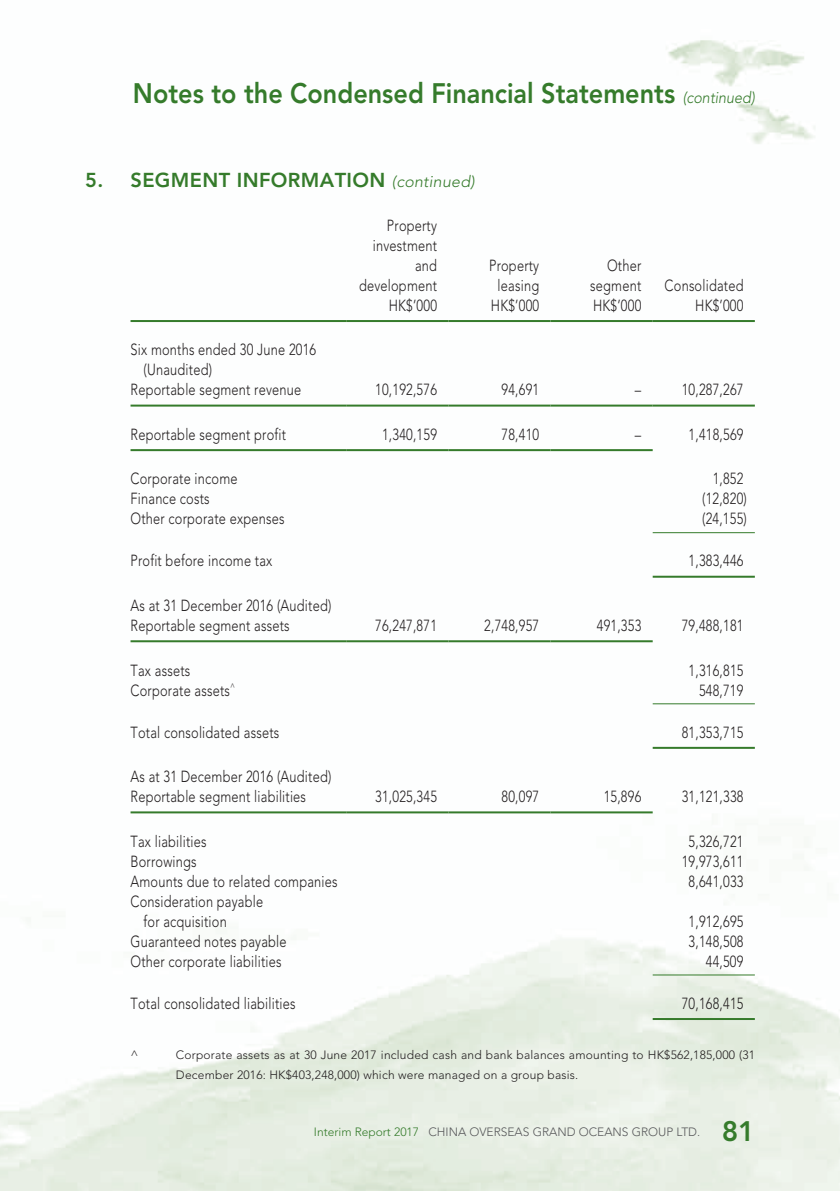
<style>
.page{position:relative;width:840px;height:1191px;background:#fff}
.page>*{position:absolute;margin:0;border:0;box-sizing:border-box;transform-origin:0 0}
.t1{font:800 28px "Avenir LT Std";color:#357b2b;scale:.9 1}
.t2{font:800 28px "Avenir LT Std";color:#357b2b}
._01_H1{font:800 20px "Avenir LT Std";letter-spacing:.02em;color:#357b2b}
._50_Table_txt{font:300 16px "Avenir LT Std";letter-spacing:.015em;color:#231f20;scale:.8 1}
._06_Notes{font:300 12px/20px "Avenir LT Std";letter-spacing:.015em;color:#231f20}
.t3{font:300 12px "Avenir LT Std";color:#57585a}
.s1{font-weight:300;font-style:italic;font-size:16px}
.s2{color:#357b2b}
</style>
<div class="page">
<img style="left:0;top:40px;width:839px;height:1151px">
<hr style="left:130px;top:320px;width:216px;height:2px;background:#357b2b">
<hr style="left:346px;top:320px;width:102px;height:2px;background:#357b2b">
<hr style="left:448px;top:320px;width:102px;height:2px;background:#357b2b">
<hr style="left:550px;top:320px;width:102px;height:2px;background:#357b2b">
<hr style="left:652px;top:320px;width:102px;height:2px;background:#357b2b">
<hr style="left:130px;top:404px;width:216px;height:2px;background:#357b2b">
<hr style="left:346px;top:404px;width:102px;height:2px;background:#357b2b">
<hr style="left:448px;top:404px;width:102px;height:2px;background:#357b2b">
<hr style="left:550px;top:404px;width:102px;height:2px;background:#357b2b">
<hr style="left:652px;top:404px;width:102px;height:2px;background:#357b2b">
<hr style="left:130px;top:449px;width:216px;height:2px;background:#357b2b">
<hr style="left:346px;top:449px;width:102px;height:2px;background:#357b2b">
<hr style="left:448px;top:449px;width:102px;height:2px;background:#357b2b">
<hr style="left:550px;top:449px;width:102px;height:2px;background:#357b2b">
<hr style="left:652px;top:532px;width:102px;height:1px;background:#357b2b">
<hr style="left:652px;top:576px;width:102px;height:2px;background:#357b2b">
<hr style="left:130px;top:640px;width:216px;height:2px;background:#357b2b">
<hr style="left:346px;top:640px;width:102px;height:2px;background:#357b2b">
<hr style="left:448px;top:640px;width:102px;height:2px;background:#357b2b">
<hr style="left:550px;top:640px;width:102px;height:2px;background:#357b2b">
<hr style="left:652px;top:703px;width:102px;height:1px;background:#357b2b">
<hr style="left:652px;top:747px;width:102px;height:2px;background:#357b2b">
<hr style="left:130px;top:811px;width:216px;height:2px;background:#357b2b">
<hr style="left:346px;top:811px;width:102px;height:2px;background:#357b2b">
<hr style="left:448px;top:811px;width:102px;height:2px;background:#357b2b">
<hr style="left:550px;top:811px;width:102px;height:2px;background:#357b2b">
<hr style="left:652px;top:974px;width:102px;height:1px;background:#357b2b">
<hr style="left:652px;top:1018px;width:102px;height:2px;background:#357b2b">
<h1 class="t1" style="left:133px;top:76px;width:692px">Notes to the Condensed Financial Statements <span class="s1">(continued)</span></h1>
<p class="_01_H1" style="left:85px;top:168px;width:391px">5. SEGMENT INFORMATION <span class="s1">(continued)</span></p>
<p class="_50_Table_txt" style="left:387px;top:216px;width:64px">Property</p>
<p class="_50_Table_txt" style="left:372px;top:236px;width:82px">investment</p>
<p class="_50_Table_txt" style="left:415px;top:256px;width:29px">and</p>
<p class="_50_Table_txt" style="left:359px;top:276px;width:99px">development</p>
<p class="_50_Table_txt" style="left:489px;top:256px;width:64px">Property</p>
<p class="_50_Table_txt" style="left:497px;top:276px;width:53px">leasing</p>
<p class="_50_Table_txt" style="left:606px;top:256px;width:44px">Other</p>
<p class="_50_Table_txt" style="left:590px;top:276px;width:65px">segment</p>
<p class="_50_Table_txt" style="left:664px;top:276px;width:100px">Consolidated</p>
<p class="_50_Table_txt" style="left:388px;top:296px;width:62px">HK$’000</p>
<p class="_50_Table_txt" style="left:490px;top:296px;width:62px">HK$’000</p>
<p class="_50_Table_txt" style="left:592px;top:296px;width:62px">HK$’000</p>
<p class="_50_Table_txt" style="left:694px;top:296px;width:62px">HK$’000</p>
<p class="_50_Table_txt" style="left:130px;top:340px;width:233px">Six months ended 30 June 2016</p>
<p class="_50_Table_txt" style="left:143px;top:360px;width:87px">(Unaudited)</p>
<p class="_50_Table_txt" style="left:130px;top:380px;width:215px">Reportable segment revenue</p>
<p class="_50_Table_txt" style="left:375px;top:380px;width:79px">10,192,576</p>
<p class="_50_Table_txt" style="left:501px;top:380px;width:49px">94,691</p>
<p class="_50_Table_txt" style="left:634px;top:380px;width:10px">–</p>
<p class="_50_Table_txt" style="left:681px;top:380px;width:79px">10,287,267</p>
<p class="_50_Table_txt" style="left:130px;top:425px;width:196px">Reportable segment profit</p>
<p class="_50_Table_txt" style="left:382px;top:425px;width:70px">1,340,159</p>
<p class="_50_Table_txt" style="left:501px;top:425px;width:49px">78,410</p>
<p class="_50_Table_txt" style="left:634px;top:425px;width:10px">–</p>
<p class="_50_Table_txt" style="left:688px;top:425px;width:70px">1,418,569</p>
<p class="_50_Table_txt" style="left:130px;top:469px;width:135px">Corporate income</p>
<p class="_50_Table_txt" style="left:712px;top:469px;width:40px">1,852</p>
<p class="_50_Table_txt" style="left:130px;top:489px;width:100px">Finance costs</p>
<p class="_50_Table_txt" style="left:701px;top:489px;width:57px">(12,820)</p>
<p class="_50_Table_txt" style="left:130px;top:509px;width:194px">Other corporate expenses</p>
<p class="_50_Table_txt" style="left:701px;top:509px;width:57px">(24,155)</p>
<p class="_50_Table_txt" style="left:130px;top:551px;width:179px">Profit before income tax</p>
<p class="_50_Table_txt" style="left:688px;top:551px;width:70px">1,383,446</p>
<p class="_50_Table_txt" style="left:130px;top:596px;width:252px">As at 31 December 2016 (Audited)</p>
<p class="_50_Table_txt" style="left:130px;top:616px;width:200px">Reportable segment assets</p>
<p class="_50_Table_txt" style="left:375px;top:616px;width:79px">76,247,871</p>
<p class="_50_Table_txt" style="left:484px;top:616px;width:70px">2,748,957</p>
<p class="_50_Table_txt" style="left:596px;top:616px;width:57px">491,353</p>
<p class="_50_Table_txt" style="left:681px;top:616px;width:79px">79,488,181</p>
<p class="_50_Table_txt" style="left:130px;top:660px;width:76px">Tax assets</p>
<p class="_50_Table_txt" style="left:688px;top:660px;width:70px">1,316,815</p>
<p class="_50_Table_txt" style="left:130px;top:680px;width:132px">Corporate assets<sup>^</sup></p>
<p class="_50_Table_txt" style="left:698px;top:680px;width:57px">548,719</p>
<p class="_50_Table_txt" style="left:130px;top:722px;width:187px">Total consolidated assets</p>
<p class="_50_Table_txt" style="left:681px;top:722px;width:79px">81,353,715</p>
<p class="_50_Table_txt" style="left:130px;top:767px;width:252px">As at 31 December 2016 (Audited)</p>
<p class="_50_Table_txt" style="left:130px;top:787px;width:221px">Reportable segment liabilities</p>
<p class="_50_Table_txt" style="left:375px;top:787px;width:79px">31,025,345</p>
<p class="_50_Table_txt" style="left:501px;top:787px;width:49px">80,097</p>
<p class="_50_Table_txt" style="left:603px;top:787px;width:49px">15,896</p>
<p class="_50_Table_txt" style="left:681px;top:787px;width:79px">31,121,338</p>
<p class="_50_Table_txt" style="left:130px;top:831px;width:97px">Tax liabilities</p>
<p class="_50_Table_txt" style="left:688px;top:831px;width:70px">5,326,721</p>
<p class="_50_Table_txt" style="left:130px;top:851px;width:84px">Borrowings</p>
<p class="_50_Table_txt" style="left:681px;top:851px;width:79px">19,973,611</p>
<p class="_50_Table_txt" style="left:130px;top:871px;width:260px">Amounts due to related companies</p>
<p class="_50_Table_txt" style="left:688px;top:871px;width:70px">8,641,033</p>
<p class="_50_Table_txt" style="left:130px;top:891px;width:167px">Consideration payable</p>
<p class="_50_Table_txt" style="left:143px;top:911px;width:106px">for acquisition</p>
<p class="_50_Table_txt" style="left:688px;top:911px;width:70px">1,912,695</p>
<p class="_50_Table_txt" style="left:130px;top:931px;width:196px">Guaranteed notes payable</p>
<p class="_50_Table_txt" style="left:688px;top:931px;width:70px">3,148,508</p>
<p class="_50_Table_txt" style="left:130px;top:951px;width:190px">Other corporate liabilities</p>
<p class="_50_Table_txt" style="left:705px;top:951px;width:49px">44,509</p>
<p class="_50_Table_txt" style="left:130px;top:993px;width:208px">Total consolidated liabilities</p>
<p class="_50_Table_txt" style="left:681px;top:993px;width:79px">70,168,415</p>
<p class="_06_Notes" style="left:130px;top:1044px;width:9px">^</p>
<p class="_06_Notes" style="left:176px;top:1044px;width:580px">Corporate assets as at 30 June 2017 included cash and bank balances amounting to HK$562,185,000 (31<br>December 2016: HK$403,248,000) which were managed on a group basis.</p>
<p class="t3" style="left:314px;top:1124px;width:387px"><span class="s2">Interim Report 2017</span> CHINA OVERSEAS GRAND OCEANS GROUP LTD.</p>
<h1 class="t2" style="left:721px;top:1114px;width:35px">81</h1>
</div>
